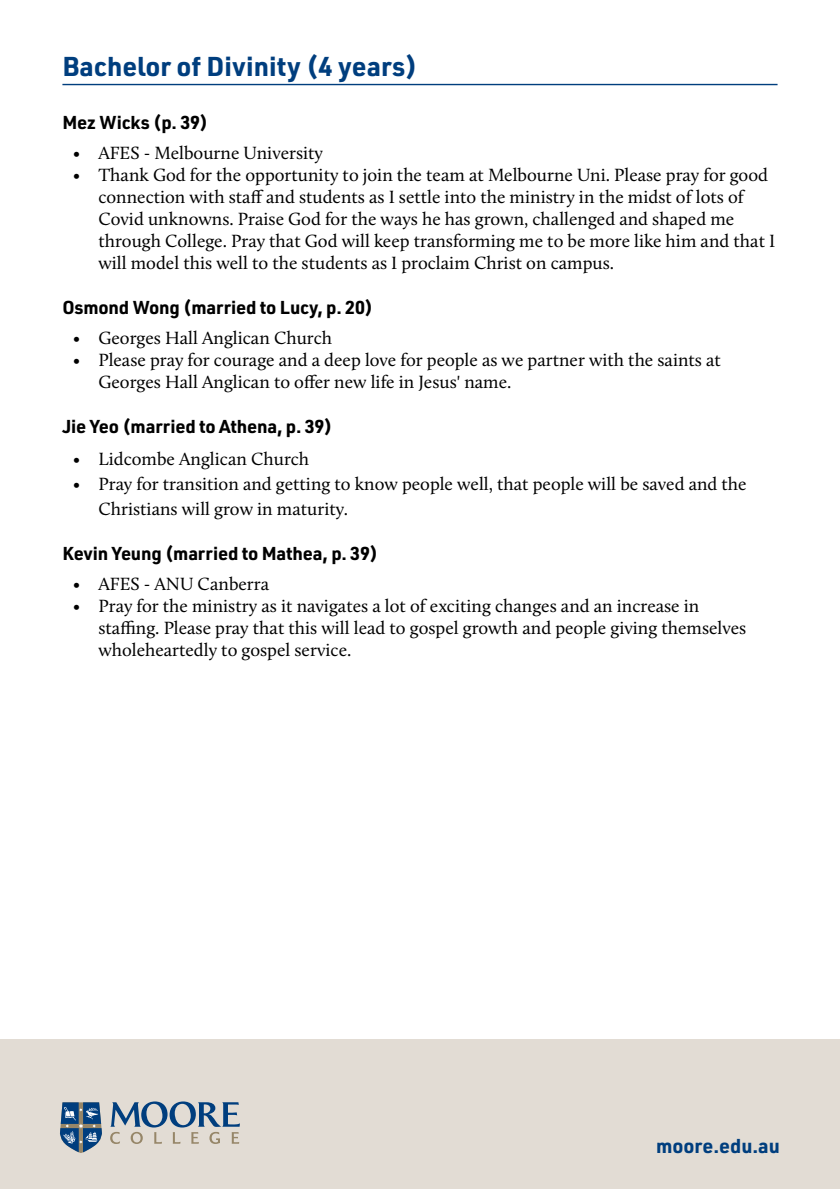
<style>
.page{position:relative;width:840px;height:1191px;background:#fff}
.page>*{position:absolute;margin:0;border:0;box-sizing:border-box;transform-origin:0 0}
.t1{font:700 26.8px "URWDIN";color:#003e7e}
.t2{font:700 19.8px "URWDIN";color:#003e7e}
.t3{font:18.4px/22px "Calluna";color:#000}
.t4{font:700 18.4px "URWDIN";letter-spacing:-.01em;color:#000}
</style>
<div class="page">
<div style="left:0;top:1039px;width:839px;height:150px;background:#e2dcd4"></div>
<svg style="left:110px;top:1101px;width:130px;height:43px"></svg>
<svg style="left:60px;top:1102px;width:42px;height:51px;background:#577694"></svg>
<hr style="left:62px;top:84px;width:715px;height:1px;background:#003e7e">
<h1 class="t1" style="left:62px;top:48px;width:356px">Bachelor of Divinity (4 years)</h1>
<p class="t4" style="left:62px;top:110px;width:147px">Mez Wicks (p. 39)</p>
<p class="t3" style="left:73px;top:141px;width:251px">• AFES - Melbourne University</p>
<p class="t3" style="left:98px;top:163px;width:678px;text-indent:-25px">• Thank God for the opportunity to join the team at Melbourne Uni. Please pray for good connection with staff and students as I settle into the ministry in the midst of lots of Covid unknowns. Praise God for the ways he has grown, challenged and shaped me through College. Pray that God will keep transforming me to be more like him and that I will model this well to the students as I proclaim Christ on campus.</p>
<p class="t4" style="left:62px;top:294px;width:312px">Osmond Wong (married to Lucy, p. 20)</p>
<p class="t3" style="left:73px;top:326px;width:260px">• Georges Hall Anglican Church</p>
<p class="t3" style="left:98px;top:348px;width:623px;text-indent:-25px">• Please pray for courage and a deep love for people as we partner with the saints at<br>Georges Hall Anglican to offer new life in Jesus' name.</p>
<p class="t4" style="left:62px;top:413px;width:271px">Jie Yeo (married to Athena, p. 39)</p>
<p class="t3" style="left:73px;top:448px;width:237px">• Lidcombe Anglican Church</p>
<p class="t3" style="left:98px;top:471px;width:649px;line-height:24.6px;text-indent:-25px">• Pray for transition and getting to know people well, that people will be saved and the<br>Christians will grow in maturity.</p>
<p class="t4" style="left:62px;top:540px;width:317px">Kevin Yeung (married to Mathea, p. 39)</p>
<p class="t3" style="left:73px;top:572px;width:197px">• AFES - ANU Canberra</p>
<p class="t3" style="left:98px;top:594px;width:649px;text-indent:-25px">• Pray for the ministry as it navigates a lot of exciting changes and an increase in staffing. Please pray that this will lead to gospel growth and people giving themselves wholeheartedly to gospel service.</p>
<p class="t2" style="left:655px;top:1132px;width:125px">moore.edu.au</p>
</div>
